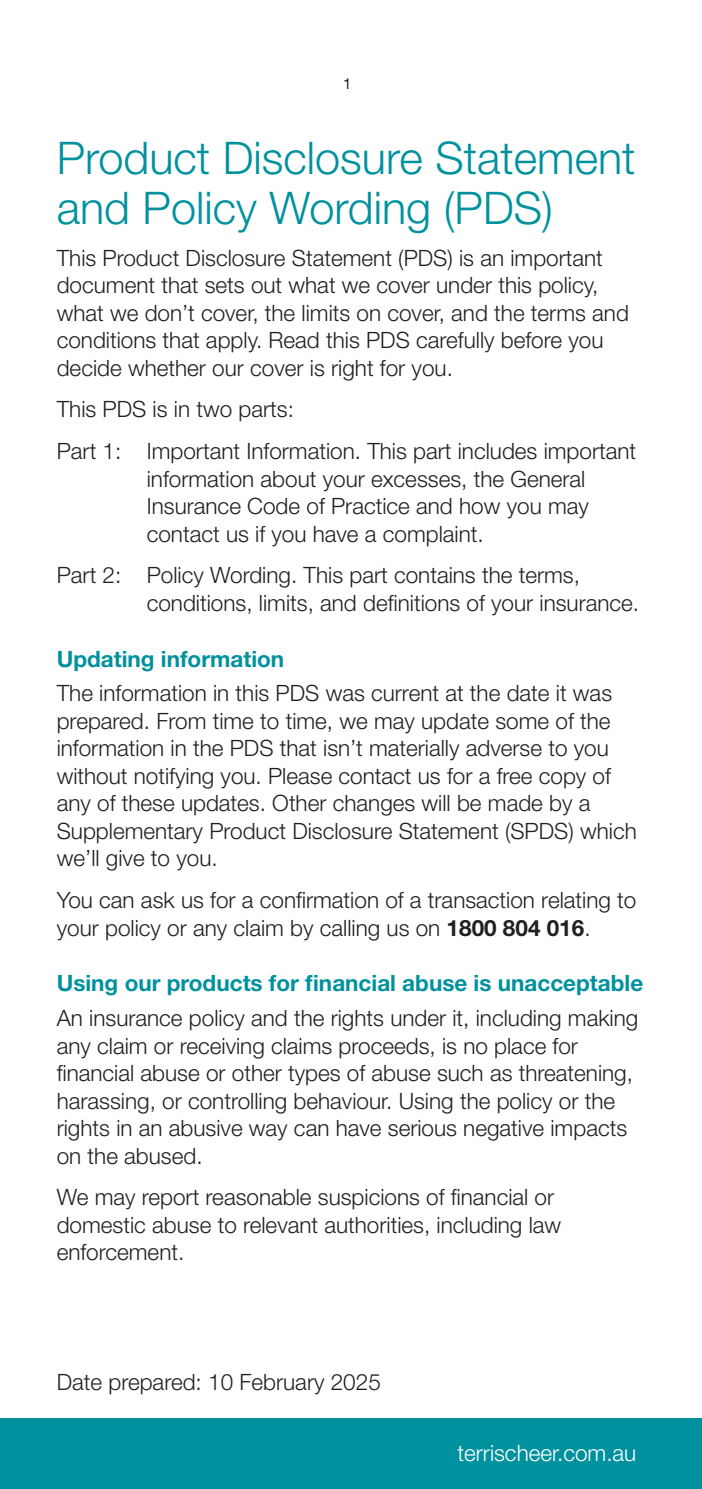
<style>
.page{position:relative;width:702px;height:1489px;background:#fff}
.page>*{position:absolute;margin:0;border:0;box-sizing:border-box;transform-origin:0 0}
.t1{font:300 45px/50px "Helvetica Neue LT Std";color:#00919f}
.t2{font:300 22.5px/27.5px "Helvetica Neue LT Std";color:#231f20}
.t3{font:700 22.5px "Helvetica Neue LT Std";color:#00919f}
.t4{font:300 22.5px "Helvetica Neue LT Std";color:#fff}
.t5{font:15px "Helvetica Neue LT Std";color:#231f20}
.s1{font-weight:700}
</style>
<div class="page">
<div style="left:0;top:1417px;width:702px;height:71px;background:#00919f"></div>
<p class="t5" style="left:343px;top:75px;width:10px">1</p>
<h1 class="t1" style="left:57px;top:132px;width:580px">Product Disclosure Statement and Policy Wording (PDS)</h1>
<p class="t2" style="left:57px;top:243px;width:573px">This Product Disclosure Statement (PDS) is an important document that sets out what we cover under this policy, what we don’t cover, the limits on cover, and the terms and conditions that apply. Read this PDS carefully before you decide whether our cover is right for you.</p>
<p class="t2" style="left:57px;top:388px;width:581px;line-height:41.8px">This PDS is in two parts:<br>Part 1: Important Information. This part includes important</p>
<p class="t2" style="left:147px;top:464px;width:443px">information about your excesses, the General<br>Insurance Code of Practice and how you may contact us if you have a complaint.</p>
<p class="t2" style="left:147px;top:561px;width:494px;text-indent:-90px">Part 2: Policy Wording. This part contains the terms, conditions, limits, and definitions of your insurance.</p>
<p class="t3" style="left:57px;top:644px;width:229px">Updating information</p>
<p class="t2" style="left:57px;top:679px;width:581px">The information in this PDS was current at the date it was prepared. From time to time, we may update some of the information in the PDS that isn’t materially adverse to you without notifying you. Please contact us for a free copy of any of these updates. Other changes will be made by a Supplementary Product Disclosure Statement (SPDS) which we’ll give to you.</p>
<p class="t2" style="left:57px;top:885px;width:581px">You can ask us for a confirmation of a transaction relating to your policy or any claim by calling us on <span class="s1">1800 804 016</span>.</p>
<p class="t3" style="left:57px;top:969px;width:588px">Using our products for financial abuse is unacceptable</p>
<p class="t2" style="left:57px;top:1003px;width:583px">An insurance policy and the rights under it, including making any claim or receiving claims proceeds, is no place for financial abuse or other types of abuse such as threatening, harassing, or controlling behaviour. Using the policy or the rights in an abusive way can have serious negative impacts on the abused.</p>
<p class="t2" style="left:57px;top:1182px;width:506px">We may report reasonable suspicions of financial or domestic abuse to relevant authorities, including law enforcement.</p>
<p class="t2" style="left:57px;top:1367px;width:325px">Date prepared: 10 February 2025</p>
<p class="t4" style="left:457px;top:1438px;width:180px">terrischeer.com.au</p>
</div>
